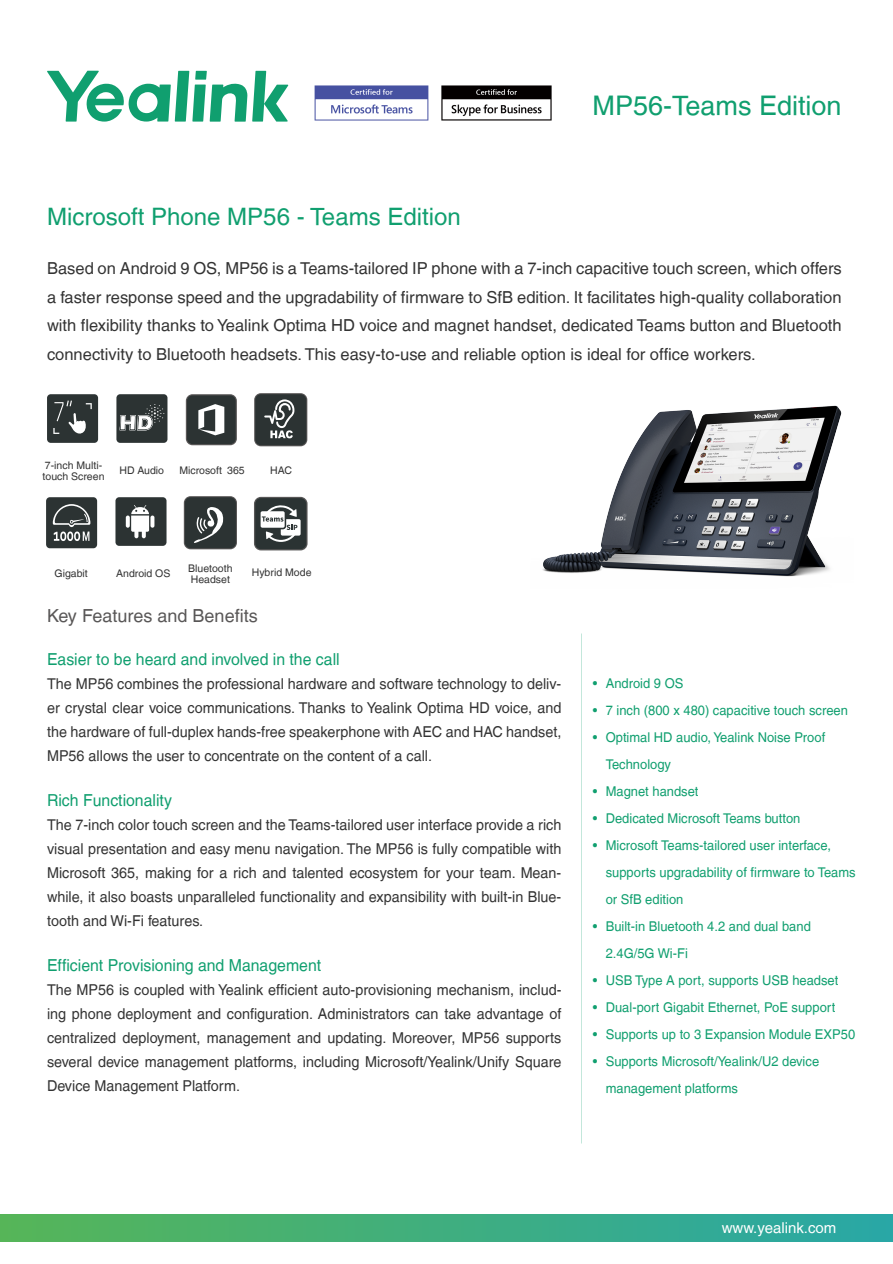
<style>
.page{position:relative;width:893px;height:1264px;background:#fff}
.page>*{position:absolute;margin:0;border:0;box-sizing:border-box;transform-origin:0 0}
.t1{font:27px "Helvetica LT";color:#109f6f}
.t2{font:24px "Helvetica LT";color:#109f6f}
.t3{font:18px "Helvetica LT";color:#595757}
.t4{font:16.5px/28.5px "Helvetica LT";color:#333;text-align:justify}
.t5{font:16.5px "Helvetica LT";color:#109f6f;scale:.96 1}
.t6{font:15px/24px "Helvetica LT";color:#333;text-align:justify;scale:.96 1}
.t7{font:15px "Helvetica LT";color:#fff}
.t8{font:13.5px/27px "Helvetica LT";color:#109f6f;scale:.96 1}
.t9{font:10.5px/10.5px "Helvetica LT";color:#333}
</style>
<div class="page">
<div style="left:47px;top:394px;width:51px;height:49px;background:#2c3333;border-radius:4px"></div>
<svg style="left:53px;top:400px;width:39px;height:34px"></svg>
<div style="left:116px;top:394px;width:51px;height:49px;background:#2c3333;border-radius:4px"></div>
<svg style="left:120px;top:404px;width:44px;height:26px"></svg>
<svg style="left:186px;top:394px;width:51px;height:51px"></svg>
<div style="left:187px;top:395px;width:49px;height:49px;background:#2c3333;border-radius:5px"></div>
<svg style="left:198px;top:404px;width:26px;height:31px"></svg>
<div style="left:254px;top:393px;width:53px;height:53px;border:2px solid #595757;border-radius:6px"></div>
<div style="left:255px;top:394px;width:51px;height:51px;background:#2c3333;border-radius:6px"></div>
<svg style="left:264px;top:399px;width:30px;height:39px"></svg>
<div style="left:46px;top:497px;width:51px;height:51px;background:#2c3333;border-radius:4px"></div>
<svg style="left:53px;top:504px;width:37px;height:37px"></svg>
<div style="left:115px;top:497px;width:51px;height:48px;background:#2c3333;border-radius:4px"></div>
<svg style="left:134px;top:526px;width:4px;height:12px"></svg>
<svg style="left:142px;top:526px;width:4px;height:12px"></svg>
<svg style="left:126px;top:515px;width:4px;height:12px"></svg>
<svg style="left:150px;top:515px;width:4px;height:12px"></svg>
<svg style="left:131px;top:505px;width:18px;height:26px"></svg>
<div style="left:184px;top:496px;width:53px;height:53px;border:2px solid #595757;border-radius:6px"></div>
<div style="left:185px;top:497px;width:51px;height:51px;background:#2c3333;border-radius:6px"></div>
<svg style="left:194px;top:507px;width:30px;height:36px"></svg>
<svg style="left:47px;top:71px;width:241px;height:51px"></svg>
<div style="left:0;top:1214px;width:892px;height:27px;background:linear-gradient(to right,#56b558,#29a7a6)"></div>
<img style="left:542px;top:405px;width:300px;height:172px">
<img style="left:314px;top:85px;width:115px;height:36px">
<img style="left:441px;top:85px;width:111px;height:36px">
<svg style="left:254px;top:497px;width:53px;height:53px"></svg>
<div style="left:255px;top:498px;width:51px;height:51px;background:#2b3333;border-radius:6px"></div>
<div style="left:260px;top:511px;width:24px;height:16px;background:#fff;border-radius:2px"></div>
<svg style="left:262px;top:505px;width:38px;height:37px"></svg>
<h2 class="t2" style="left:47px;top:203px;width:415px">Microsoft Phone MP56 - Teams Edition</h2>
<h1 class="t1" style="left:592px;top:90px;width:250px">MP56-Teams Edition</h1>
<p class="t4" style="left:47px;top:254px;width:796px">Based on Android 9 OS, MP56 is a Teams-tailored IP phone with a 7-inch capacitive touch screen, which offers a faster response speed and the upgradability of firmware to SfB edition. It facilitates high-quality collaboration with flexibility thanks to Yealink Optima HD voice and magnet handset, dedicated Teams button and Bluetooth connectivity to Bluetooth headsets. This easy-to-use and reliable option is ideal for office workers.</p>
<p class="t9" style="left:43px;top:460px;width:63px">7-inch Multi&shy;touch Screen</p>
<p class="t9" style="left:119px;top:464px;width:46px">HD Audio</p>
<p class="t9" style="left:179px;top:465px;width:67px">Microsoft 365</p>
<p class="t9" style="left:270px;top:464px;width:23px">HAC</p>
<p class="t9" style="left:54px;top:567px;width:35px">Gigabit</p>
<p class="t9" style="left:116px;top:567px;width:56px">Android OS</p>
<p class="t9" style="left:188px;top:563px;width:46px">Bluetooth<br>Headset</p>
<p class="t9" style="left:252px;top:567px;width:61px">Hybrid Mode</p>
<p class="t3" style="left:47px;top:604px;width:212px">Key Features and Benefits</p>
<p class="t5" style="left:47px;top:649px;width:306px">Easier to be heard and involved in the call</p>
<p class="t6" style="left:47px;top:671px;width:537px">The MP56 combines the professional hardware and software technology to deliv&shy;er crystal clear voice communications. Thanks to Yealink Optima HD voice, and the hardware of full-duplex hands-free speakerphone with AEC and HAC handset, MP56 allows the user to concentrate on the content of a call.</p>
<p class="t5" style="left:47px;top:790px;width:131px">Rich Functionality</p>
<p class="t6" style="left:47px;top:812px;width:537px">The 7-inch color touch screen and the Teams-tailored user interface provide a rich visual presentation and easy menu navigation. The MP56 is fully compatible with Microsoft 365, making for a rich and talented ecosystem for your team. Mean&shy;while, it also boasts unparalleled functionality and expansibility with built-in Blue&shy;tooth and Wi-Fi features.</p>
<p class="t5" style="left:47px;top:955px;width:287px">Efficient Provisioning and Management</p>
<p class="t6" style="left:47px;top:977px;width:537px">The MP56 is coupled with Yealink efficient auto-provisioning mechanism, includ&shy;ing phone deployment and configuration. Administrators can take advantage of centralized deployment, management and updating. Moreover, MP56 supports several device management platforms, including Microsoft/Yealink/Unify Square Device Management Platform.</p>
<p class="t8" style="left:592px;top:669px;width:96px">• Android 9 OS</p>
<p class="t8" style="left:592px;top:696px;width:267px">• 7 inch (800 x 480) capacitive touch screen</p>
<p class="t8" style="left:605px;top:723px;width:230px;text-indent:-13px">• Optimal HD audio, Yealink Noise Proof<br>Technology</p>
<p class="t8" style="left:592px;top:777px;width:111px">• Magnet handset</p>
<p class="t8" style="left:592px;top:804px;width:217px">• Dedicated Microsoft Teams button</p>
<p class="t8" style="left:605px;top:831px;width:262px;text-indent:-13px">• Microsoft Teams-tailored user interface, supports upgradability of firmware to Teams or SfB edition</p>
<p class="t8" style="left:605px;top:912px;width:215px;text-indent:-13px">• Built-in Bluetooth 4.2 and dual band<br>2.4G/5G Wi-Fi</p>
<p class="t8" style="left:592px;top:966px;width:257px">• USB Type A port, supports USB headset</p>
<p class="t8" style="left:592px;top:993px;width:254px">• Dual-port Gigabit Ethernet, PoE support</p>
<p class="t8" style="left:592px;top:1020px;width:274px">• Supports up to 3 Expansion Module EXP50</p>
<p class="t8" style="left:605px;top:1047px;width:224px;text-indent:-13px">• Supports Microsoft/Yealink/U2 device management platforms</p>
<p class="t7" style="left:721px;top:1218px;width:116px">www.yealink.com</p>
</div>
